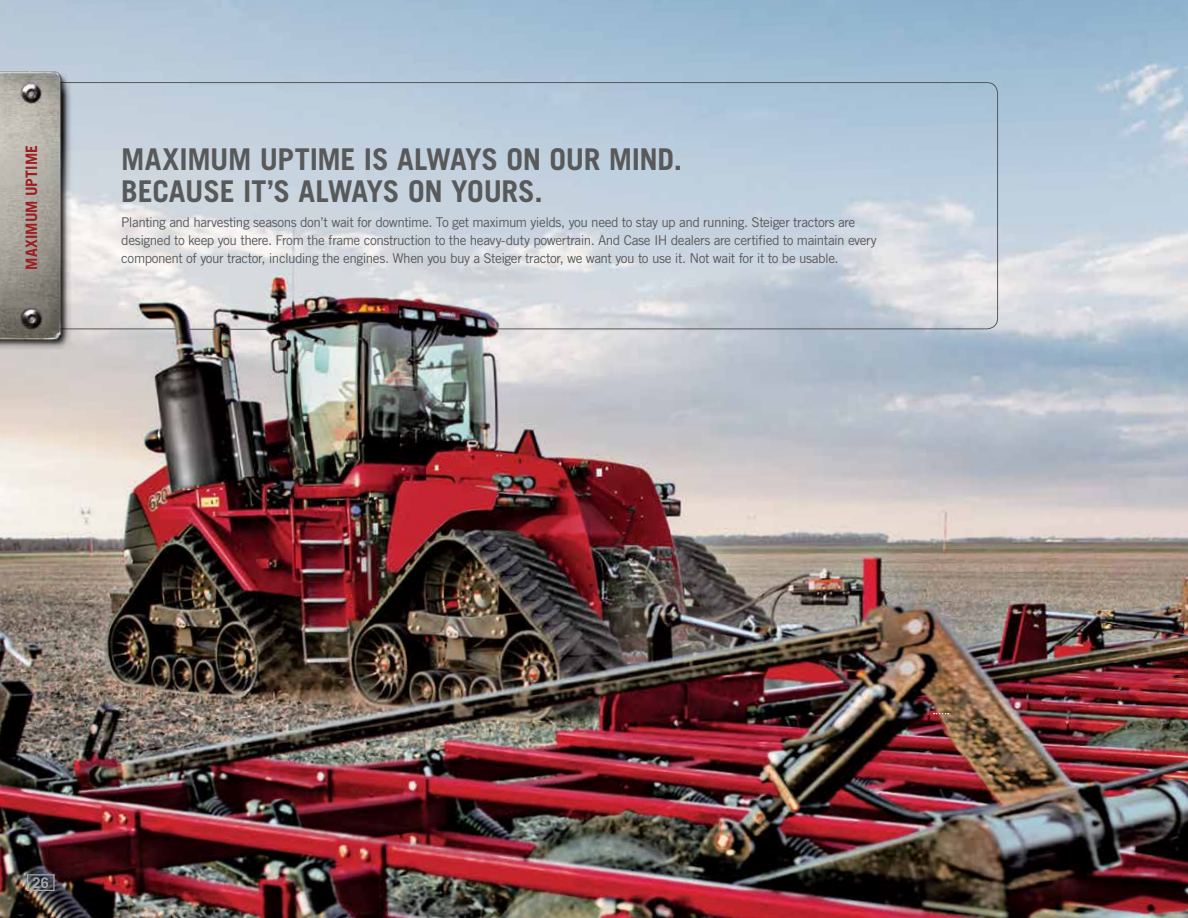
<style>
.page{position:relative;width:1188px;height:918px;background:#fff}
.page>*{position:absolute;margin:0;border:0;box-sizing:border-box;transform-origin:0 0}
.t1{font:700 30px/31.5px "Trade Gothic LT Std";letter-spacing:-.01em;color:#58595b}
.t2{font:700 15.75px "Trade Gothic LT Std";color:#9d1d21}
.t3{font:700 14.55px "Trade Gothic LT Std";color:#a7a9ac}
.t4{font:13.5px/18px "Trade Gothic LT Std";letter-spacing:-.035em;color:#58595b}
</style>
<div class="page">
<img style="left:0;top:0;width:1188px;height:918px">
<svg style="left:934px;top:713px;width:15px;height:1px"></svg>
<div style="left:27px;top:874px;width:28px;height:17px;border:1px solid #a7a9ac"></div>
<img style="left:0;top:66px;width:79px;height:295px">
<svg style="left:188px;top:329px;width:26px;height:1px"></svg>
<hr style="left:229px;top:329px;width:39px;height:1px;background:#58595b">
<p class="t2" style="left:22px;top:270px;width:126px;rotate:-90deg">MAXIMUM UPTIME</p>
<h1 class="t1" style="left:121px;top:144px;width:562px">MAXIMUM UPTIME IS ALWAYS ON OUR MIND.<br>BECAUSE IT’S ALWAYS ON YOURS.</h1>
<p class="t4" style="left:121px;top:213px;width:757px">Planting and harvesting seasons don’t wait for downtime. To get maximum yields, you need to stay up and running. Steiger tractors are designed to keep you there. From the frame construction to the heavy-duty powertrain. And Case IH dealers are certified to maintain every component of your tractor, including the engines. When you buy a Steiger tractor, we want you to use it. Not wait for it to be usable.</p>
<p class="t3" style="left:33px;top:874px;width:18px">26</p>
</div>
